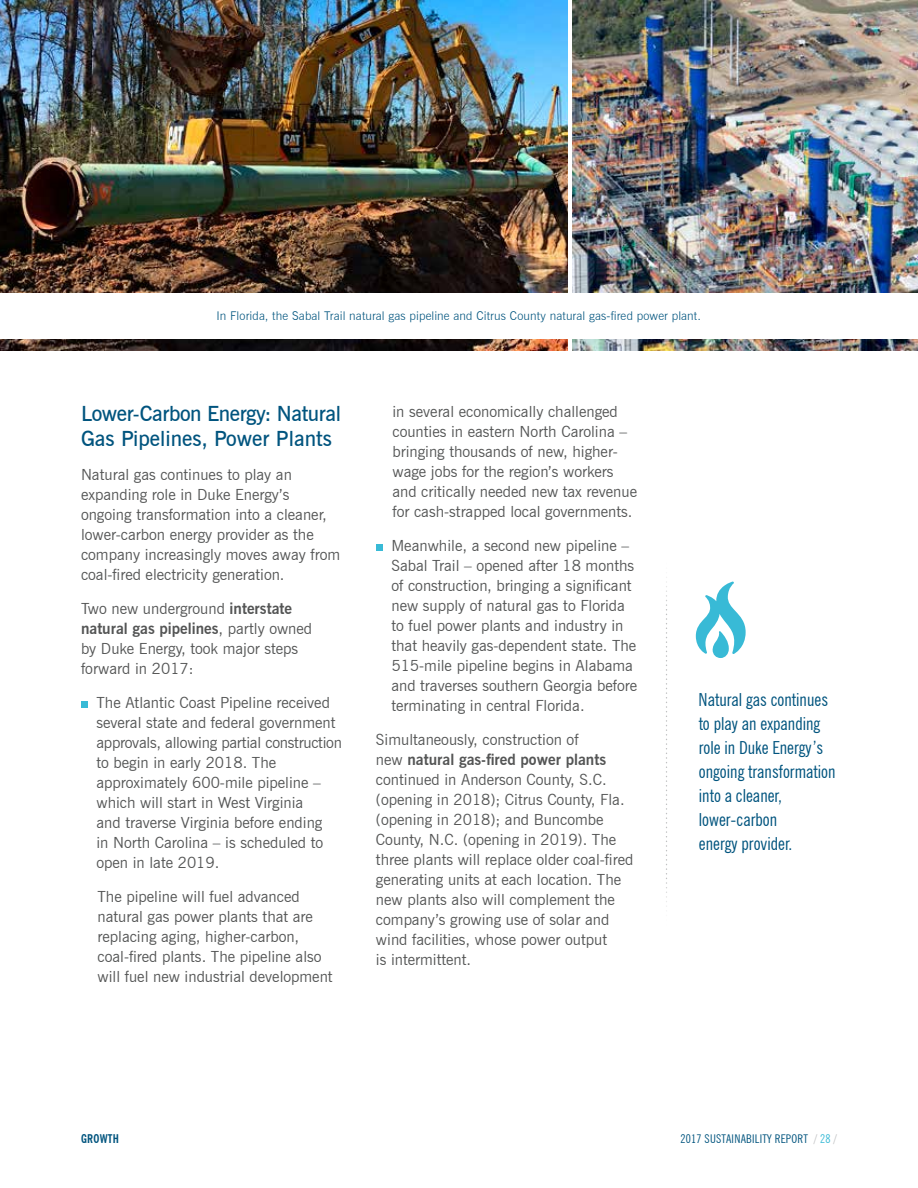
<style>
.page{position:relative;width:918px;height:1188px;background:#fff}
.page>*{position:absolute;margin:0;border:0;box-sizing:border-box;transform-origin:0 0}
.t1{font:600 21px/25.5px "News Gothic BT";letter-spacing:-.02em;color:#00547e}
.t2{font:condensed 18px/24px "News Gothic BT";color:#00547e}
.t3{font:15.3px/20.1px "News Gothic BT";color:#545555}
.t4{font:300 12px "News Gothic BT";letter-spacing:.01em;color:#00547e}
.t5{font:condensed 12px "News Gothic BT";letter-spacing:.02em;color:#00547e}
.t6{font:700 condensed 12px "News Gothic BT";letter-spacing:.02em;color:#00547e}
.s1{font-weight:700}
.s2{color:#c0c1c2}
.s3{color:#38bad6}
</style>
<div class="page">
<div style="left:81px;top:701px;width:6px;height:7px;background:#38bad6"></div>
<div style="left:376px;top:544px;width:6px;height:7px;background:#38bad6"></div>
<svg style="left:666px;top:577px;width:1px;height:330px"></svg>
<svg style="left:696px;top:581px;width:50px;height:77px"></svg>
<img style="left:0;top:0;width:568px;height:351px">
<img style="left:573px;top:0;width:345px;height:351px">
<div style="left:0;top:293px;width:918px;height:45px;background:#fff"></div>
<p class="t4" style="left:216px;top:309px;width:486px">In Florida, the Sabal Trail natural gas pipeline and Citrus County natural gas-fired power plant.</p>
<h1 class="t1" style="left:81px;top:401px;width:262px">Lower-Carbon Energy: Natural<br>Gas Pipelines, Power Plants</h1>
<p class="t3" style="left:81px;top:464px;width:261px">Natural gas continues to play an expanding role in Duke Energy’s ongoing transformation into a cleaner, lower-carbon energy provider as the company increasingly moves away from coal-fired electricity generation.</p>
<p class="t3" style="left:81px;top:598px;width:233px">Two new underground <span class="s1">interstate natural gas pipelines</span>, partly owned by Duke Energy, took major steps forward in 2017:</p>
<p class="t3" style="left:96px;top:692px;width:247px">The Atlantic Coast Pipeline received several state and federal government approvals, allowing partial construction to begin in early 2018. The approximately 600-mile pipeline – which will start in West Virginia<br>and traverse Virginia before ending<br>in North Carolina – is scheduled to open in late 2019.</p>
<p class="t3" style="left:98px;top:886px;width:237px">The pipeline will fuel advanced natural gas power plants that are replacing aging, higher-carbon, coal-fired plants. The pipeline also will fuel new industrial development</p>
<p class="t3" style="left:392px;top:401px;width:246px">in several economically challenged counties in eastern North Carolina – bringing thousands of new, higher&shy;wage jobs for the region’s workers and critically needed new tax revenue for cash-strapped local governments.</p>
<p class="t3" style="left:391px;top:535px;width:247px">Meanwhile, a second new pipeline – Sabal Trail – opened after 18 months of construction, bringing a significant new supply of natural gas to Florida to fuel power plants and industry in that heavily gas-dependent state. The 515-mile pipeline begins in Alabama and traverses southern Georgia before terminating in central Florida.</p>
<p class="t3" style="left:376px;top:729px;width:259px">Simultaneously, construction of<br>new <span class="s1">natural gas-fired power plants </span>continued in Anderson County, S.C. (opening in 2018); Citrus County, Fla. (opening in 2018); and Buncombe County, N.C. (opening in 2019). The three plants will replace older coal-fired generating units at each location. The new plants also will complement the company’s growing use of solar and wind facilities, whose power output<br>is intermittent.</p>
<p class="t2" style="left:699px;top:688px;width:138px">Natural gas continues to play an expanding role in Duke Energy’s ongoing transformation into a cleaner, lower‑carbon<br>energy provider.</p>
<p class="t6" style="left:81px;top:1131px;width:40px">GROWTH</p>
<p class="t5" style="left:680px;top:1132px;width:158px">2017 SUSTAINABILITY REPORT <span class="s2">/</span> <span class="s3">28</span> <span class="s2">/</span></p>
</div>
